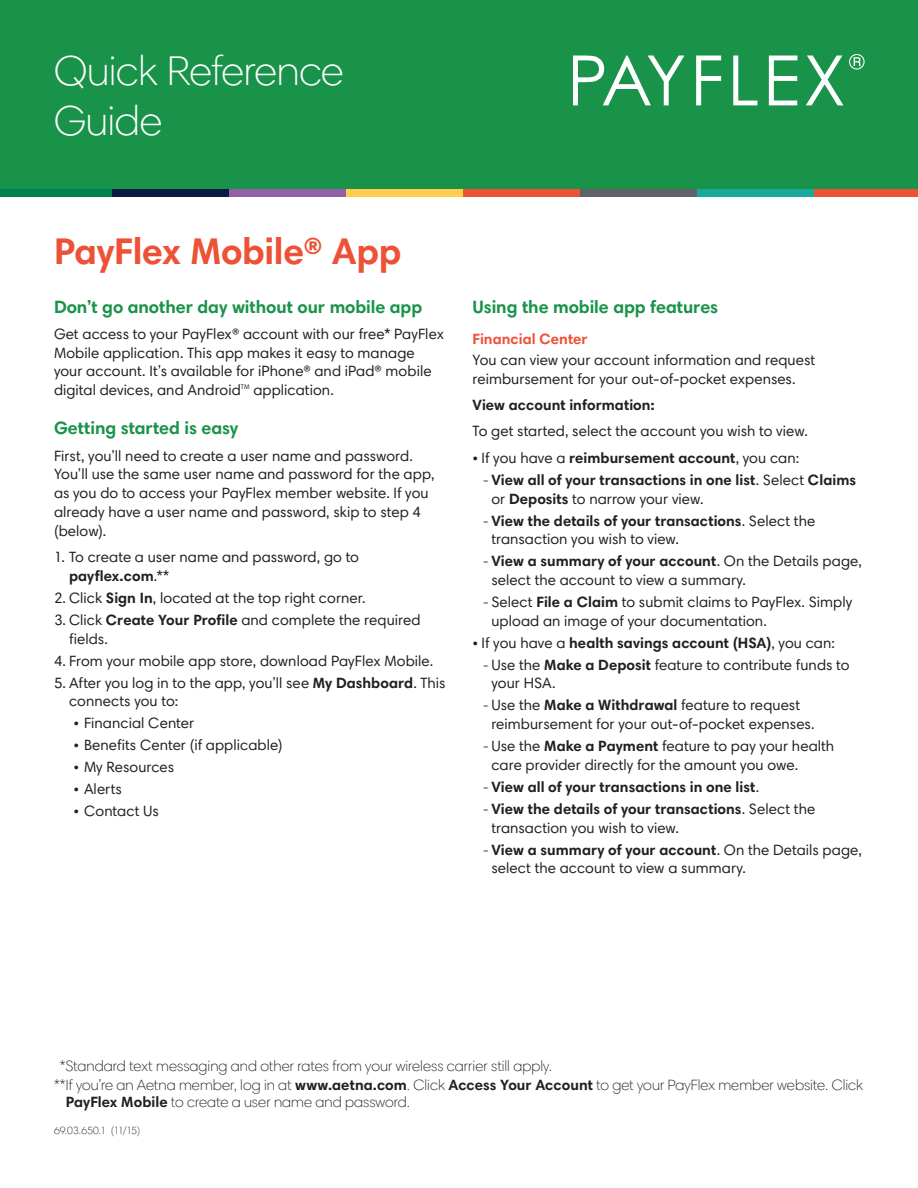
<style>
.page{position:relative;width:918px;height:1188px;background:#fff}
.page>*{position:absolute;margin:0;border:0;box-sizing:border-box;transform-origin:0 0}
.t1{font:300 42px/50.4px "Harmonia Sans Std";letter-spacing:-.015em;color:#fff}
.t2{font:700 37.5px "Harmonia Sans Std";letter-spacing:-.005em;color:#ed5136}
.t3{font:700 18px "Harmonia Sans Std";letter-spacing:-.005em;color:#1a934a}
.t4{font:15px/18.8px "Harmonia Sans Std";letter-spacing:.005em;color:#231f20}
.t5{font:700 15px/22px "Harmonia Sans Std";letter-spacing:.005em;color:#231f20}
.t6{font:300 15px/19.8px "Harmonia Sans Std";color:#231f20}
.t7{font:700 15px "Harmonia Sans Std";letter-spacing:.005em;color:#ed5136}
.t8{font:300 10.5px "Harmonia Sans Std";letter-spacing:.005em;color:#231f20}
.t9{font:6.75px "Harmonia Sans Std";color:#231f20}
.s1{font-weight:700}
.s2{font-weight:400}
.s3{font-family:"Foco";font-weight:300}
</style>
<div class="page">
<div style="left:0;top:0;width:918px;height:189px;background:#1a934a"></div>
<div style="left:0;top:189px;width:113px;height:8px;background:#008250"></div>
<div style="left:113px;top:189px;width:117px;height:8px;background:#071b44"></div>
<div style="left:230px;top:189px;width:117px;height:8px;background:#9260a8"></div>
<div style="left:347px;top:189px;width:117px;height:8px;background:#fece51"></div>
<div style="left:463px;top:189px;width:117px;height:8px;background:#ed5136"></div>
<div style="left:580px;top:189px;width:117px;height:8px;background:#5f6369"></div>
<div style="left:697px;top:189px;width:117px;height:8px;background:#16ac99"></div>
<div style="left:814px;top:189px;width:104px;height:8px;background:#ed5136"></div>
<svg style="left:573px;top:56px;width:111px;height:49px"></svg>
<svg style="left:696px;top:56px;width:25px;height:49px"></svg>
<svg style="left:733px;top:56px;width:24px;height:49px"></svg>
<svg style="left:769px;top:56px;width:28px;height:49px"></svg>
<svg style="left:806px;top:56px;width:37px;height:49px"></svg>
<svg style="left:849px;top:54px;width:16px;height:16px"></svg>
<h1 class="t1" style="left:54px;top:45px;width:291px">Quick Reference<br>Guide</h1>
<h2 class="t2" style="left:54px;top:228px;width:349px">PayFlex Mobile® App</h2>
<p class="t3" style="left:54px;top:295px;width:370px">Don’t go another day without our mobile app</p>
<p class="t4" style="left:54px;top:324px;width:391px">Get access to your PayFlex® account with our free* PayFlex Mobile application. This app makes it easy to manage your account. It’s available for iPhone® and iPad® mobile digital devices, and Android</p>
<p class="t9" style="left:241px;top:383px;width:10px">TM</p>
<p class="t4" style="left:253px;top:380px;width:82px">application.</p>
<p class="t3" style="left:54px;top:417px;width:186px">Getting started is easy</p>
<p class="t4" style="left:54px;top:446px;width:382px">First, you’ll need to create a user name and password.<br>You’ll use the same user name and password for the app, as you do to access your PayFlex member website. If you already have a user name and password, skip to step 4 (below).</p>
<p class="t4" style="left:69px;top:547px;width:292px;text-indent:-15px">1. To create a user name and password, go to <span class="s1">payflex.com</span>.**</p>
<p class="t4" style="left:54px;top:588px;width:313px">2. Click <span class="s1">Sign In</span>, located at the top right corner.</p>
<p class="t4" style="left:69px;top:610px;width:353px;text-indent:-15px">3. Click <span class="s1">Create Your Profile</span> and complete the required fields.</p>
<p class="t4" style="left:54px;top:651px;width:381px">4. From your mobile app store, download PayFlex Mobile.</p>
<p class="t4" style="left:69px;top:673px;width:378px;text-indent:-15px">5. After you log in to the app, you’ll see <span class="s1">My Dashboard</span>. This connects you to:</p>
<p class="t4" style="left:74px;top:714px;width:122px">• Financial Center</p>
<p class="t4" style="left:74px;top:736px;width:210px">• Benefits Center (if applicable)</p>
<p class="t4" style="left:74px;top:758px;width:102px">• My Resources</p>
<p class="t4" style="left:74px;top:780px;width:50px">• Alerts</p>
<p class="t4" style="left:74px;top:802px;width:87px">• Contact Us</p>
<p class="t3" style="left:472px;top:295px;width:247px">Using the mobile app features</p>
<p class="t7" style="left:472px;top:330px;width:117px">Financial Center</p>
<p class="t4" style="left:472px;top:350px;width:344px">You can view your account information and request reimbursement for your out-of-pocket expenses.</p>
<p class="t5" style="left:472px;top:394px;width:184px">View account information:</p>
<p class="t4" style="left:472px;top:422px;width:337px">To get started, select the account you wish to view.</p>
<p class="t5" style="left:482px;top:446px;width:375px;text-indent:-10px"><span class="s2">• If you have a</span> reimbursement account<span class="s2">, you can:<br></span><span class="s3">-</span>View all of your transactions in one list<span class="s2">. Select</span> Claims</p>
<p class="t5" style="left:482px;top:487px;width:334px;text-indent:9px"><span class="s2">or</span> Deposits <span class="s2">to narrow your view.<br></span><span class="s3">-</span>View the details of your transactions<span class="s2">. Select the</span></p>
<p class="t4" style="left:482px;top:528px;width:381px;line-height:22px;text-indent:9px">transaction you wish to view.<br><span class="s3">-</span><span class="s1">View a summary of your account</span>. On the Details page,</p>
<p class="t4" style="left:491px;top:570px;width:256px">select the account to view a summary.</p>
<p class="t4" style="left:491px;top:592px;width:362px;text-indent:-9px"><span class="s3">-</span> Select <span class="s1">File a Claim</span> to submit claims to PayFlex. Simply upload an image of your documentation.</p>
<p class="t4" style="left:482px;top:631px;width:369px;line-height:22px;text-indent:-10px">• If you have a <span class="s1">health savings account (HSA)</span>, you can: <span class="s3">-</span>Use the <span class="s1">Make a Deposit</span> feature to contribute funds to</p>
<p class="t4" style="left:482px;top:672px;width:319px;line-height:22px;text-indent:9px">your HSA.<br><span class="s3">-</span>Use the <span class="s1">Make a Withdrawal</span> feature to request</p>
<p class="t4" style="left:482px;top:713px;width:353px;line-height:22px;text-indent:9px">reimbursement for your out-of-pocket expenses. <span class="s3">-</span>Use the <span class="s1">Make a Payment</span> feature to pay your health</p>
<p class="t5" style="left:482px;top:754px;width:334px;text-indent:9px"><span class="s2">care provider directly for the amount you owe. </span><span class="s3">-</span>View all of your transactions in one list<span class="s2">.<br></span><span class="s3">-</span>View the details of your transactions<span class="s2">. Select the</span></p>
<p class="t4" style="left:482px;top:816px;width:381px;line-height:22px;text-indent:9px">transaction you wish to view.<br><span class="s3">-</span><span class="s1">View a summary of your account</span>. On the Details page,</p>
<p class="t4" style="left:491px;top:859px;width:256px">select the account to view a summary.</p>
<p class="t6" style="left:54px;top:1056px;width:811px;text-indent:6px">*Standard text messaging and other rates from your wireless carrier still apply.<br>**If you’re an Aetna member, log in at <span class="s1">www.aetna.com</span>. Click <span class="s1">Access Your Account</span> to get your PayFlex member website. Click</p>
<p class="t6" style="left:66px;top:1092px;width:346px"><span class="s1">PayFlex Mobile</span> to create a user name and password.</p>
<p class="t8" style="left:54px;top:1124px;width:88px">69.03.650.1 (11/15)</p>
</div>
